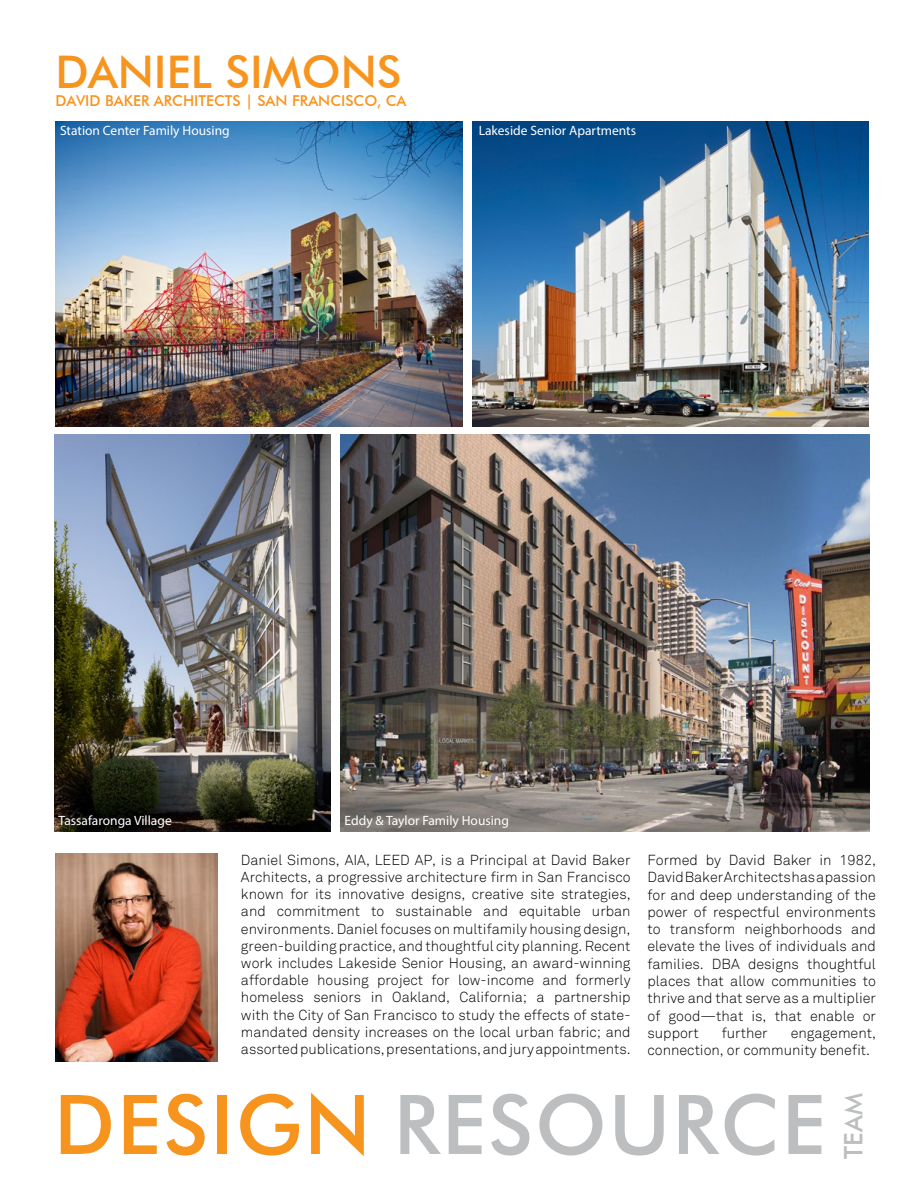
<style>
.page{position:relative;width:918px;height:1188px;background:#fff}
.page>*{position:absolute;margin:0;border:0;box-sizing:border-box;transform-origin:0 0}
.t1{font:500 82.5px "Futura BT";letter-spacing:.025em;color:#bcbec0}
.t2{font:500 45px "Futura BT";color:#f7941e}
.t3{font:500 25.5px "Futura BT";color:#bcbec0}
.t4{font:500 15px "Futura BT";color:#f7941e}
.t5{font:300 14.4px/17.2px "Akkurat";color:#000;text-align:justify}
.t6{font:13.5px "Myriad Pro";color:#fff}
.s1{color:#f7941e}
</style>
<div class="page">
<img style="left:472px;top:122px;width:397px;height:305px">
<img style="left:56px;top:854px;width:161px;height:207px">
<img style="left:54px;top:435px;width:276px;height:396px">
<img style="left:56px;top:122px;width:407px;height:305px">
<img style="left:340px;top:435px;width:529px;height:397px">
<h2 class="t2" style="left:56px;top:44px;width:348px">DANIEL SIMONS</h2>
<p class="t4" style="left:56px;top:91px;width:353px">DAVID BAKER ARCHITECTS | SAN FRANCISCO, CA</p>
<p class="t6" style="left:60px;top:122px;width:171px">Station Center Family Housing</p>
<p class="t6" style="left:479px;top:122px;width:159px">Lakeside Senior Apartments</p>
<p class="t6" style="left:58px;top:812px;width:115px">Tassafaronga Village</p>
<p class="t6" style="left:345px;top:812px;width:166px">Eddy &amp; Taylor Family Housing</p>
<p class="t5" style="left:241px;top:851px;width:391px">Daniel Simons, AIA, LEED AP, is a Principal at David Baker Architects, a progressive architecture firm in San Francisco known for its innovative designs, creative site strategies, and commitment to sustainable and equitable urban environments. Daniel focuses on multifamily housing design, green-building practice, and thoughtful city planning. Recent work includes Lakeside Senior Housing, an award-winning affordable housing project for low-income and formerly homeless seniors in Oakland, California; a partnership with the City of San Francisco to study the effects of state&shy;mandated density increases on the local urban fabric; and assorted publications, presentations, and jury appointments.</p>
<p class="t5" style="left:648px;top:852px;width:230px">Formed by David Baker in 1982, David Baker Architects has a passion for and deep understanding of the power of respectful environments to transform neighborhoods and elevate the lives of individuals and families. DBA designs thoughtful places that allow communities to thrive and that serve as a multiplier of good—that is, that enable or support</p>
<p class="t5" style="left:722px;top:1024px;width:47px">further</p>
<p class="t5" style="left:648px;top:1024px;width:230px;text-indent:143px">engagement, connection, or community benefit.</p>
<h1 class="t1" style="left:54px;top:1075px;width:773px"><span class="s1">DESIGN</span> RESOURCE</h1>
<h3 class="t3" style="left:838px;top:1159px;width:67px;rotate:-90deg">TEAM</h3>
</div>
